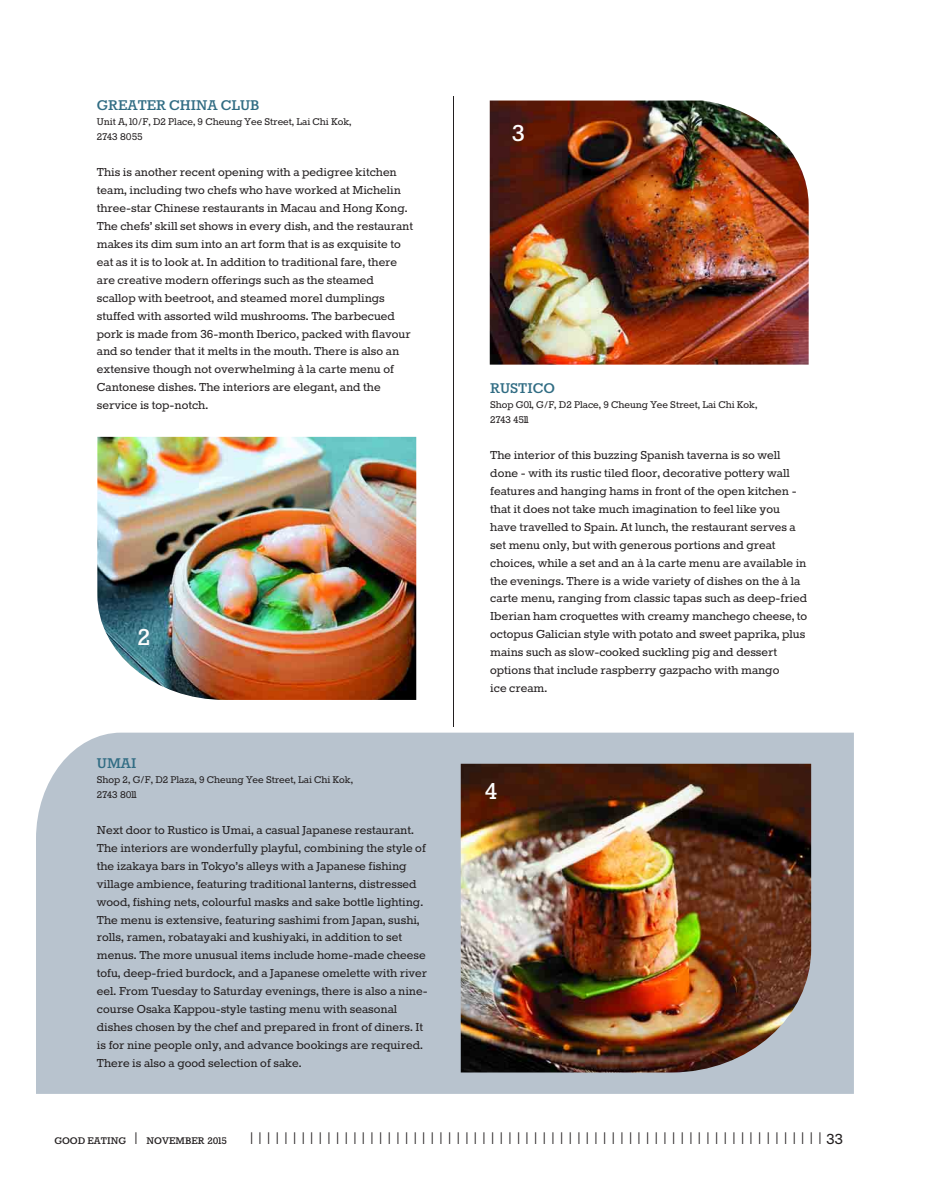
<style>
.page{position:relative;width:927px;height:1191px;background:#fff}
.page>*{position:absolute;margin:0;border:0;box-sizing:border-box;transform-origin:0 0}
.t1{font:700 26.85px "Rokkitt";color:#fcfcfc}
.t2{font:300 16.5px "DIN";letter-spacing:.25em;color:#231f20}
.t3{font:700 16.5px "Rokkitt";color:#306c83}
.t4{font:14.25px/18px "Rokkitt";color:#231f20}
.t5{font:12px/15px "Rokkitt";color:#231f20}
.t6{font:700 11.25px "Rokkitt";color:#231f20}
.s1{font-family:"DIN";font-weight:300;font-size:16.5px}
.s2{font-family:"Rokkitt";font-weight:400;font-size:18px}
</style>
<div class="page">
<div style="left:36px;top:732px;width:818px;height:361px;background:#b8c3ce"></div>
<img style="left:97px;top:437px;width:319px;height:263px">
<img style="left:490px;top:100px;width:319px;height:264px">
<img style="left:461px;top:763px;width:350px;height:309px">
<hr style="left:454px;top:97px;width:1px;height:630px;background:#231f20">
<p class="t3" style="left:97px;top:97px;width:164px">GREATER CHINA CLUB</p>
<p class="t5" style="left:97px;top:115px;width:256px">Unit A, 10/F, D2 Place, 9 Cheung Yee Street, Lai Chi Kok,<br>2743 8055</p>
<p class="t4" style="left:97px;top:164px;width:318px">This is another recent opening with a pedigree kitchen team, including two chefs who have worked at Michelin three-star Chinese restaurants in Macau and Hong Kong.<br>The chefs’ skill set shows in every dish, and the restaurant makes its dim sum into an art form that is as exquisite to eat as it is to look at. In addition to traditional fare, there are creative modern offerings such as the steamed scallop with beetroot, and steamed morel dumplings stuffed with assorted wild mushrooms. The barbecued pork is made from 36-month Iberico, packed with flavour and so tender that it melts in the mouth. There is also an extensive though not overwhelming à la carte menu of Cantonese dishes. The interiors are elegant, and the service is top-notch.</p>
<h1 class="t1" style="left:137px;top:623px;width:15px">2</h1>
<p class="t3" style="left:97px;top:754px;width:41px">UMAI</p>
<p class="t5" style="left:97px;top:772px;width:258px">Shop 2, G/F, D2 Plaza, 9 Cheung Yee Street, Lai Chi Kok,<br>2743 8011</p>
<p class="t4" style="left:97px;top:821px;width:332px">Next door to Rustico is Umai, a casual Japanese restaurant.<br>The interiors are wonderfully playful, combining the style of the izakaya bars in Tokyo’s alleys with a Japanese fishing village ambience, featuring traditional lanterns, distressed wood, fishing nets, colourful masks and sake bottle lighting.<br>The menu is extensive, featuring sashimi from Japan, sushi, rolls, ramen, robatayaki and kushiyaki, in addition to set menus. The more unusual items include home-made cheese tofu, deep-fried burdock, and a Japanese omelette with river eel. From Tuesday to Saturday evenings, there is also a nine&shy;course Osaka Kappou-style tasting menu with seasonal dishes chosen by the chef and prepared in front of diners. It is for nine people only, and advance bookings are required.<br>There is also a good selection of sake.</p>
<h1 class="t1" style="left:512px;top:119px;width:15px">3</h1>
<p class="t3" style="left:490px;top:380px;width:66px">RUSTICO</p>
<p class="t5" style="left:490px;top:398px;width:269px">Shop G01, G/F, D2 Place, 9 Cheung Yee Street, Lai Chi Kok,<br>2743 4511</p>
<p class="t4" style="left:490px;top:446px;width:318px">The interior of this buzzing Spanish taverna is so well done - with its rustic tiled floor, decorative pottery wall features and hanging hams in front of the open kitchen - that it does not take much imagination to feel like you have travelled to Spain. At lunch, the restaurant serves a set menu only, but with generous portions and great choices, while a set and an à la carte menu are available in the evenings. There is a wide variety of dishes on the à la carte menu, ranging from classic tapas such as deep-fried Iberian ham croquettes with creamy manchego cheese, to octopus Galician style with potato and sweet paprika, plus mains such as slow-cooked suckling pig and dessert options that include raspberry gazpacho with mango<br>ice cream.</p>
<h1 class="t1" style="left:485px;top:777px;width:14px">4</h1>
<p class="t6" style="left:54px;top:1134px;width:174px">GOOD EATING <span class="s1">I</span> NOVEMBER 2015</p>
<p class="t2" style="left:249px;top:1127px;width:595px">IIIIIIIIIIIIIIIIIIIIIIIIIIIIIIIIIIIIIIIIIIIIIIIIIIIIIIIIIIIIIIIIIII<span class="s2">33</span></p>
</div>
